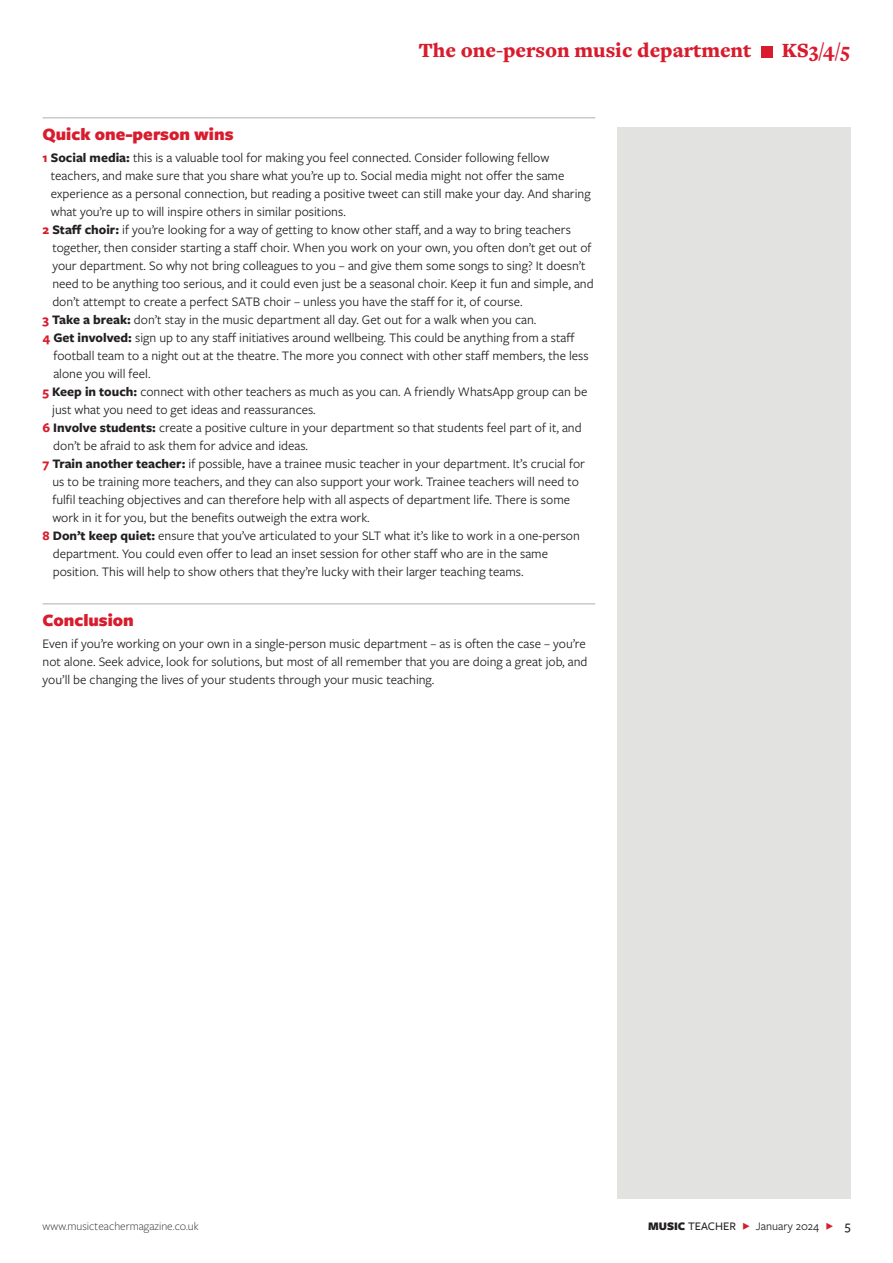
<style>
.page{position:relative;width:893px;height:1263px;background:#fff}
.page>*{position:absolute;margin:0;border:0;box-sizing:border-box;transform-origin:0 0}
.t1{font:900 21px "Freight Text Pro";color:#d81c2d}
.t2{font:900 18px "Freight Sans Pro";color:#d81c2d}
.t3{font:13.5px/18px "Freight Sans Pro";color:#231f20}
.t4{font:300 12px "Freight Sans Pro";color:#231f20}
.t5{font:12px "Freight Sans Pro";color:#231f20}
.s1{font-weight:700;color:#d81c2d}
.s2{font-weight:700}
.s3{font-weight:900}
.s4{font-weight:500}
.s5{color:#d81c2d}
.s6{font-weight:500;font-size:13.5px}
</style>
<div class="page">
<div style="left:761px;top:46px;width:11px;height:11px;background:#d81c2d"></div>
<div style="left:617px;top:128px;width:233px;height:1071px;background:#e2e2e1"></div>
<hr style="left:43px;top:117px;width:552px;height:1px;background:#cdc9c8">
<hr style="left:43px;top:603px;width:552px;height:1px;background:#cdc9c8">
<h1 class="t1" style="left:419px;top:36px;width:334px">The one-person music department</h1>
<h1 class="t1" style="left:782px;top:36px;width:70px">KS3/4/5</h1>
<h2 class="t2" style="left:43px;top:121px;width:192px">Quick one-person wins</h2>
<p class="t3" style="left:43px;top:148px;width:508px"><span class="s1">1</span> <span class="s2">Social media:</span> this is a valuable tool for making you feel connected. Consider following fellow</p>
<p class="t3" style="left:51px;top:166px;width:515px">teachers, and make sure that you share what you’re up to. Social media might not offer the same</p>
<p class="t3" style="left:51px;top:184px;width:541px">experience as a personal connection, but reading a positive tweet can still make your day. And sharing</p>
<p class="t3" style="left:51px;top:202px;width:297px">what you’re up to will inspire others in similar positions.</p>
<p class="t3" style="left:43px;top:220px;width:530px"><span class="s1">2</span> <span class="s2">Staff choir:</span> if you’re looking for a way of getting to know other staff, and a way to bring teachers</p>
<p class="t3" style="left:52px;top:238px;width:541px">together, then consider starting a staff choir. When you work on your own, you often don’t get out of</p>
<p class="t3" style="left:52px;top:256px;width:535px">your department. So why not bring colleagues to you – and give them some songs to sing? It doesn’t</p>
<p class="t3" style="left:52px;top:274px;width:543px">need to be anything too serious, and it could even just be a seasonal choir. Keep it fun and simple, and</p>
<p class="t3" style="left:52px;top:292px;width:472px">don’t attempt to create a perfect SATB choir – unless you have the staff for it, of course.</p>
<p class="t3" style="left:43px;top:310px;width:495px"><span class="s1">3</span> <span class="s2">Take a break:</span> don’t stay in the music department all day. Get out for a walk when you can.</p>
<p class="t3" style="left:43px;top:328px;width:534px"><span class="s1">4</span> <span class="s2">Get involved:</span> sign up to any staff initiatives around wellbeing. This could be anything from a staff</p>
<p class="t3" style="left:53px;top:346px;width:537px">football team to a night out at the theatre. The more you connect with other staff members, the less</p>
<p class="t3" style="left:53px;top:364px;width:99px">alone you will feel.</p>
<p class="t3" style="left:43px;top:382px;width:546px"><span class="s1">5</span> <span class="s2">Keep in touch:</span> connect with other teachers as much as you can. A friendly WhatsApp group can be</p>
<p class="t3" style="left:52px;top:400px;width:265px">just what you need to get ideas and reassurances.</p>
<p class="t3" style="left:43px;top:418px;width:541px"><span class="s1">6</span> <span class="s2">Involve students:</span> create a positive culture in your department so that students feel part of it, and</p>
<p class="t3" style="left:53px;top:436px;width:256px">don’t be afraid to ask them for advice and ideas.</p>
<p class="t3" style="left:43px;top:454px;width:544px"><span class="s1">7</span> <span class="s2">Train another teacher:</span> if possible, have a trainee music teacher in your department. It’s crucial for</p>
<p class="t3" style="left:52px;top:472px;width:528px">us to be training more teachers, and they can also support your work. Trainee teachers will need to</p>
<p class="t3" style="left:52px;top:490px;width:519px">fulfil teaching objectives and can therefore help with all aspects of department life. There is some</p>
<p class="t3" style="left:52px;top:508px;width:319px">work in it for you, but the benefits outweigh the extra work.</p>
<p class="t3" style="left:43px;top:526px;width:539px"><span class="s1">8</span> <span class="s2">Don’t keep quiet:</span> ensure that you’ve articulated to your SLT what it’s like to work in a one-person</p>
<p class="t3" style="left:53px;top:544px;width:497px">department. You could even offer to lead an inset session for other staff who are in the same</p>
<p class="t3" style="left:53px;top:562px;width:472px">position. This will help to show others that they’re lucky with their larger teaching teams.</p>
<h2 class="t2" style="left:43px;top:607px;width:93px">Conclusion</h2>
<p class="t3" style="left:43px;top:634px;width:547px">Even if you’re working on your own in a single-person music department – as is often the case – you’re not alone. Seek advice, look for solutions, but most of all remember that you are doing a great job, and you’ll be changing the lives of your students through your music teaching.</p>
<p class="t4" style="left:43px;top:1218px;width:158px">www.musicteachermagazine.co.uk</p>
<p class="t5" style="left:648px;top:1218px;width:204px"><span class="s3">MUSIC</span> <span class="s4">TEACHER</span> <span class="s5">F</span> January 2024 <span class="s5">F</span> <span class="s6">5</span></p>
</div>
